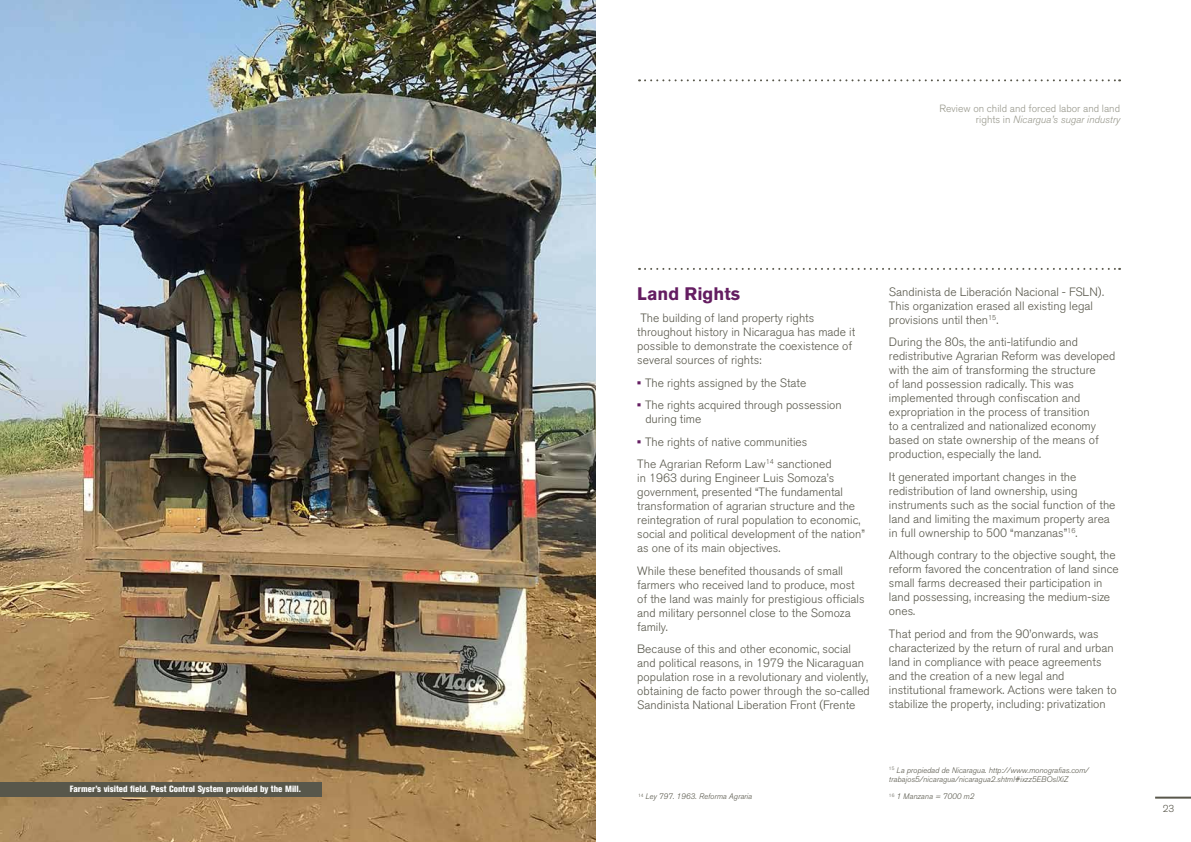
<style>
.page{position:relative;width:1191px;height:842px;background:#fff}
.page>*{position:absolute;margin:0;border:0;box-sizing:border-box;transform-origin:0 0}
.t1{font:700 18px "Akzidenz Grotesk BQ";color:#641d61}
.t2{font:300 12px/14px "Akzidenz Grotesk BQ";color:#58574b}
.t3{font:300 10.4px/11.2px "Akzidenz Grotesk BQ";color:#98988c;text-align:right}
.t4{font:300 10px "Akzidenz Grotesk BQ";color:#58574b}
.t5{font:800 condensed 9px "Akzidenz Grotesk BQ";color:#fff}
.t6{font:italic 300 8px/9px "Akzidenz Grotesk BQ";color:#58574b}
.s1{font-style:italic}
.s2{font-family:"Akzidenz Grotesk BQ Super";font-weight:400;color:#641d61}
</style>
<div class="page">
<hr style="left:1155px;top:797px;width:36px;height:2px;background:#58574b">
<svg style="left:639px;top:79px;width:481px;height:2px"></svg>
<svg style="left:639px;top:268px;width:481px;height:2px"></svg>
<img style="left:0;top:0;width:595px;height:842px">
<div style="left:0;top:782px;width:322px;height:15px;background:#58574b"></div>
<p class="t5" style="left:70px;top:784px;width:233px">Farmer’s visited field. Pest Control System provided by the Mill.</p>
<p class="t3" style="left:939px;top:103px;width:182px">Review on child and forced labor and land rights in <span class="s1">Nicargua’s sugar industry</span></p>
<h1 class="t1" style="left:637px;top:283px;width:104px">Land Rights</h1>
<p class="t2" style="left:637px;top:311px;width:219px">The building of land property rights throughout history in Nicaragua has made it possible to demonstrate the coexistence of several sources of rights:</p>
<p class="t2" style="left:637px;top:376px;width:171px"><span class="s2">•</span> The rights assigned by the State</p>
<p class="t2" style="left:645px;top:398px;width:198px;text-indent:-8px"><span class="s2">•</span> The rights acquired through possession during time</p>
<p class="t2" style="left:637px;top:431px;width:196px;line-height:22.5px"><span class="s2">•</span> The rights of native communities<br>The Agrarian Reform Law<sup>14</sup> sanctioned</p>
<p class="t2" style="left:637px;top:471px;width:229px">in 1963 during Engineer Luis Somoza’s government, presented “The fundamental transformation of agrarian structure and the reintegration of rural population to economic, social and political development of the nation” as one of its main objectives.</p>
<p class="t2" style="left:637px;top:564px;width:229px">While these benefited thousands of small farmers who received land to produce, most of the land was mainly for prestigious officials and military personnel close to the Somoza family.</p>
<p class="t2" style="left:637px;top:642px;width:234px">Because of this and other economic, social and political reasons, in 1979 the Nicaraguan population rose in a revolutionary and violently, obtaining de facto power through the so-called Sandinista National Liberation Front (Frente</p>
<p class="t2" style="left:889px;top:285px;width:217px">Sandinista de Liberación Nacional - FSLN).<br>This organization erased all existing legal provisions until then<sup>15</sup>.</p>
<p class="t2" style="left:889px;top:335px;width:228px">During the 80s, the anti-latifundio and redistributive Agrarian Reform was developed with the aim of transforming the structure<br>of land possession radically. This was implemented through confiscation and expropriation in the process of transition<br>to a centralized and nationalized economy based on state ownership of the means of production, especially the land.</p>
<p class="t2" style="left:889px;top:470px;width:228px">It generated important changes in the redistribution of land ownership, using instruments such as the social function of the land and limiting the maximum property area in full ownership to 500 “manzanas”<sup>16</sup>.</p>
<p class="t2" style="left:889px;top:548px;width:231px">Although contrary to the objective sought, the reform favored the concentration of land since small farms decreased their participation in land possessing, increasing the medium-size ones.</p>
<p class="t2" style="left:889px;top:627px;width:229px">That period and from the 90’onwards, was characterized by the return of rural and urban land in compliance with peace agreements and the creation of a new legal and institutional framework. Actions were taken to stabilize the property, including: privatization</p>
<p class="t6" style="left:638px;top:792px;width:116px"><sup>14</sup> Ley 797. 1963. Reforma Agraria</p>
<p class="t6" style="left:889px;top:766px;width:201px"><sup>15</sup> La propiedad de Nicaragua. http://www.monografias.com/ trabajos5/nicaragua/nicaragua2.shtml#ixzz5EBOslXiZ</p>
<p class="t6" style="left:889px;top:792px;width:87px"><sup>16</sup> 1 Manzana = 7000 m2</p>
<p class="t4" style="left:1162px;top:803px;width:13px">23</p>
</div>
